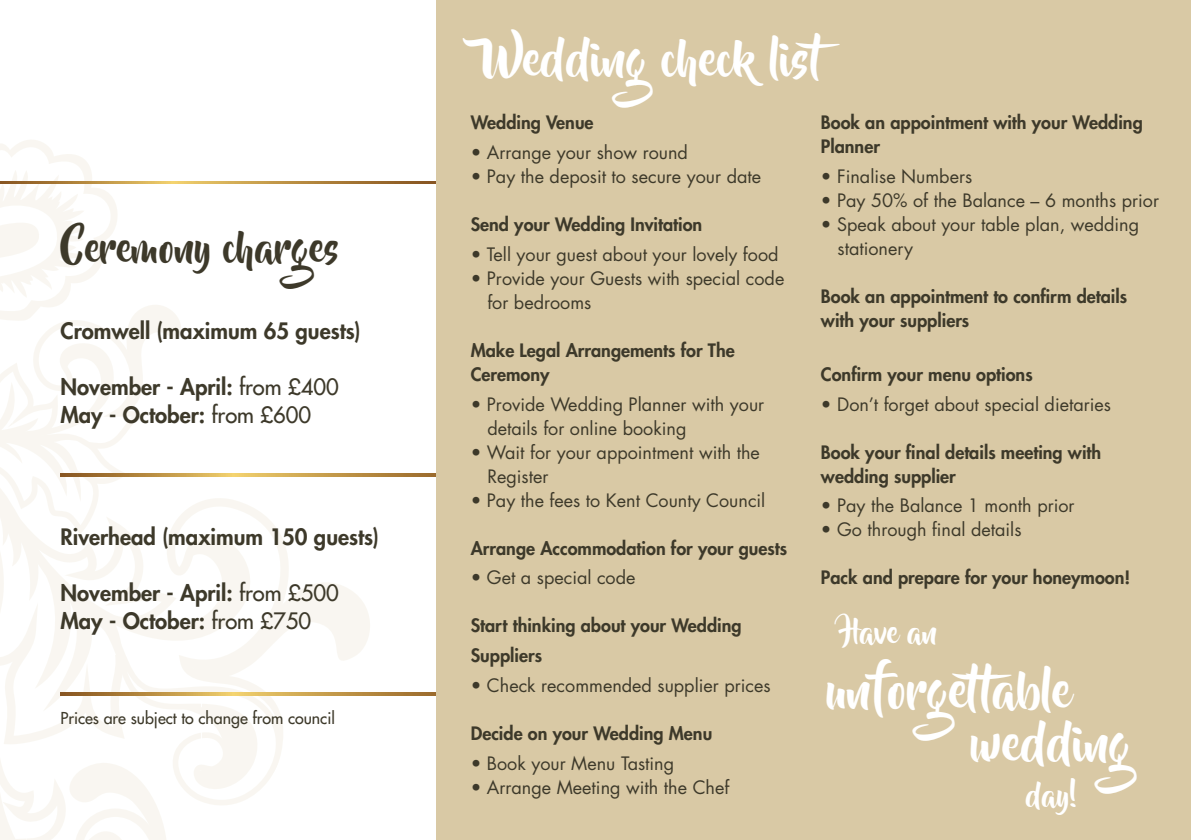
<style>
.page{position:relative;width:1191px;height:840px;background:#fff}
.page>*{position:absolute;margin:0;border:0;box-sizing:border-box;transform-origin:0 0}
.t1{font:49px/53.2px "Beyond The Mountains";color:#fff}
.t2{font:47.4px "Beyond The Mountains";color:#fff}
.t3{font:40px "Beyond The Mountains";color:#3d392a}
.t4{font:30px "Beyond The Mountains";color:#fff}
.t5{font:800 22px/28px "Futura";color:#3d392a}
.t6{font:18px/24px "Futura";color:#3d392a}
.t7{font:800 18px/24px "Futura";color:#3d392a}
.t8{font:16px "Futura";color:#3d392a}
.s1{font-weight:400}
</style>
<div class="page">
<svg style="left:0;top:140px;width:125px;height:157px"></svg>
<svg style="left:0;top:297px;width:372px;height:542px"></svg>
<svg style="left:2px;top:181px;width:435px;height:2px"></svg>
<svg style="left:60px;top:473px;width:377px;height:3px"></svg>
<svg style="left:60px;top:692px;width:377px;height:2px"></svg>
<div style="left:437px;top:0;width:754px;height:839px;background:#d9c9a5"></div>
<h3 class="t3" style="left:60px;top:225px;width:281px">Ceremony charges</h3>
<p class="t5" style="left:60px;top:316px;width:302px">Cromwell (maximum 65 guests)</p>
<p class="t5" style="left:60px;top:372px;width:280px">November - April: <span class="s1">from £400<br></span>May - October: <span class="s1">from £600</span></p>
<p class="t5" style="left:60px;top:522px;width:320px">Riverhead (maximum 150 guests)</p>
<p class="t5" style="left:60px;top:578px;width:280px">November - April: <span class="s1">from £500<br></span>May - October: <span class="s1">from £750</span></p>
<p class="t8" style="left:60px;top:707px;width:276px">Prices are subject to change from council</p>
<h2 class="t2" style="left:483px;top:33px;width:372px">Wedding check list</h2>
<p class="t7" style="left:471px;top:110px;width:124px">Wedding Venue</p>
<p class="t6" style="left:471px;top:140px;width:219px">• Arrange your show round</p>
<p class="t6" style="left:471px;top:164px;width:292px">• Pay the deposit to secure your date</p>
<p class="t7" style="left:471px;top:212px;width:233px">Send your Wedding Invitation</p>
<p class="t6" style="left:471px;top:242px;width:309px">• Tell your guest about your lovely food</p>
<p class="t6" style="left:487px;top:266px;width:298px;text-indent:-17px">• Provide your Guests with special code for bedrooms</p>
<p class="t7" style="left:471px;top:337px;width:266px">Make Legal Arrangements for The<br>Ceremony</p>
<p class="t6" style="left:487px;top:391px;width:278px;text-indent:-17px">• Provide Wedding Planner with your details for online booking</p>
<p class="t6" style="left:487px;top:439px;width:274px;text-indent:-17px">• Wait for your appointment with the<br>Register</p>
<p class="t6" style="left:471px;top:487px;width:296px">• Pay the fees to Kent County Council</p>
<p class="t7" style="left:471px;top:535px;width:318px">Arrange Accommodation for your guests</p>
<p class="t6" style="left:471px;top:565px;width:166px">• Get a special code</p>
<p class="t7" style="left:471px;top:610px;width:272px;line-height:29.6px">Start thinking about your Wedding<br>Suppliers</p>
<p class="t6" style="left:471px;top:672px;width:301px">• Check recommended supplier prices</p>
<p class="t7" style="left:471px;top:720px;width:243px">Decide on your Wedding Menu</p>
<p class="t6" style="left:471px;top:750px;width:205px">• Book your Menu Tasting</p>
<p class="t6" style="left:471px;top:774px;width:260px">• Arrange Meeting with the Chef</p>
<p class="t7" style="left:821px;top:110px;width:323px">Book an appointment with your Wedding<br>Planner</p>
<p class="t6" style="left:821px;top:164px;width:153px">• Finalise Numbers</p>
<p class="t6" style="left:821px;top:188px;width:340px">• Pay 50% of the Balance – 6 months prior</p>
<p class="t6" style="left:837px;top:212px;width:303px;text-indent:-17px">• Speak about your table plan, wedding stationery</p>
<p class="t7" style="left:821px;top:284px;width:308px">Book an appointment to confirm details with your suppliers</p>
<p class="t7" style="left:821px;top:361px;width:213px">Confirm your menu options</p>
<p class="t6" style="left:821px;top:391px;width:292px">• Don’t forget about special dietaries</p>
<p class="t7" style="left:821px;top:439px;width:282px">Book your final details meeting with wedding supplier</p>
<p class="t6" style="left:821px;top:493px;width:255px">• Pay the Balance 1 month prior</p>
<p class="t6" style="left:821px;top:517px;width:202px">• Go through final details</p>
<p class="t7" style="left:821px;top:565px;width:311px">Pack and prepare for your honeymoon!</p>
<h3 class="t4" style="left:842px;top:616px;width:97px">Have an</h3>
<h1 class="t1" style="left:971px;top:665px;width:162px;text-indent:-144px">unforgettable wedding</h1>
<h3 class="t4" style="left:1026px;top:778px;width:54px">day!</h3>
</div>
